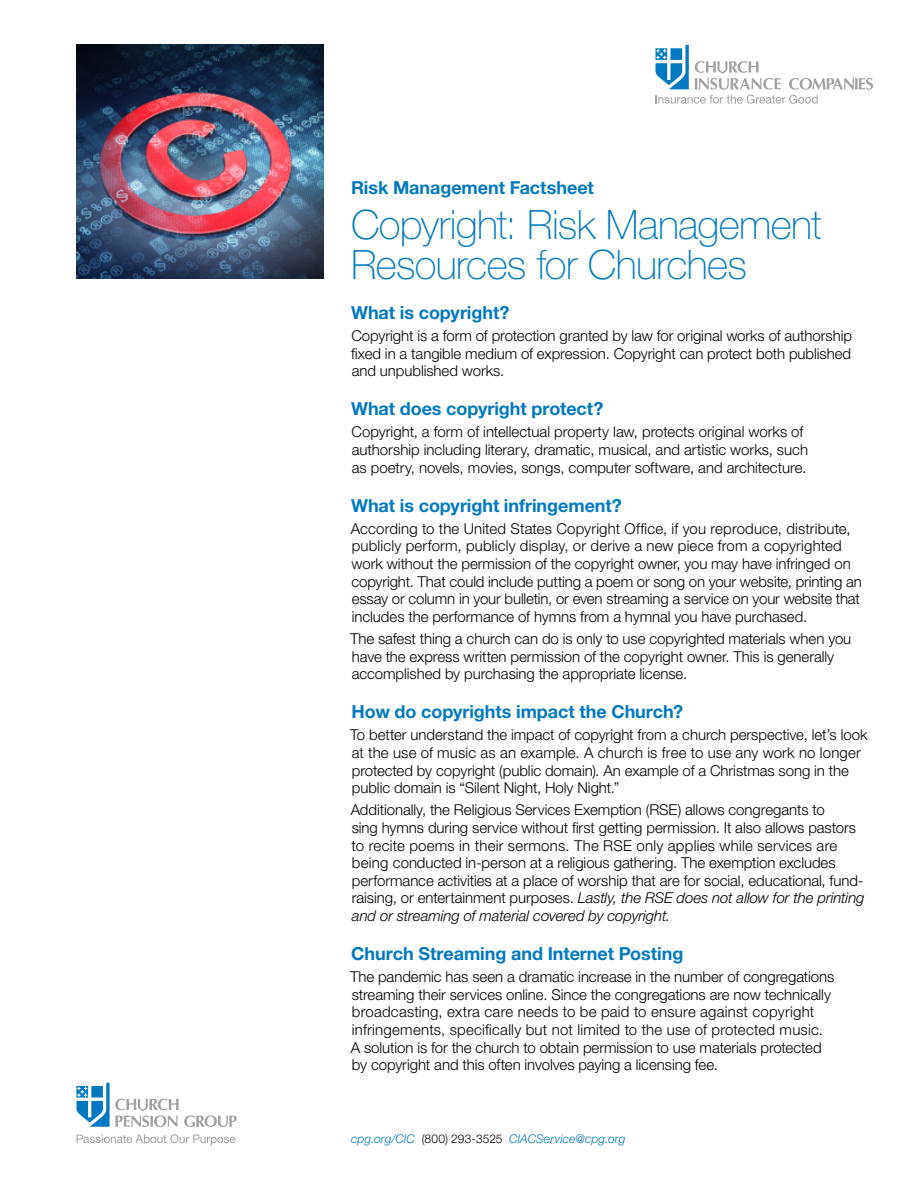
<style>
.page{position:relative;width:918px;height:1188px;background:#fff}
.page>*{position:absolute;margin:0;border:0;box-sizing:border-box;transform-origin:0 0}
.t1{font:100 40.5px/40.5px "Helvetica Neue LT Std";letter-spacing:-.015em;color:#0079c1}
.t2{font:700 18px "Helvetica Neue LT Std";letter-spacing:-.005em;color:#0079c1}
.t3{font:300 15px/17.7px "Helvetica Neue LT Std";letter-spacing:-.005em;color:#000}
.t4{font:italic 300 12px "Helvetica Neue LT Std";letter-spacing:.01em;color:#0079c1}
.s1{font-style:italic}
.s2{font-style:normal;color:#000}
</style>
<div class="page">
<svg style="left:656px;top:45px;width:217px;height:59px"></svg>
<svg style="left:76px;top:1083px;width:161px;height:44px"></svg>
<svg style="left:77px;top:1134px;width:159px;height:11px"></svg>
<img style="left:76px;top:45px;width:248px;height:234px">
<p class="t2" style="left:351px;top:176px;width:244px">Risk Management Factsheet</p>
<h1 class="t1" style="left:351px;top:204px;width:472px">Copyright: Risk Management<br>Resources for Churches</h1>
<p class="t2" style="left:351px;top:301px;width:160px">What is copyright?</p>
<p class="t3" style="left:351px;top:326px;width:502px;text-align:justify">Copyright is a form of protection granted by law for original works of authorship fixed in a tangible medium of expression. Copyright can protect both published and unpublished works.</p>
<p class="t2" style="left:351px;top:398px;width:254px">What does copyright protect?</p>
<p class="t3" style="left:351px;top:423px;width:458px">Copyright, a form of intellectual property law, protects original works of authorship including literary, dramatic, musical, and artistic works, such as poetry, novels, movies, songs, computer software, and architecture.</p>
<p class="t2" style="left:351px;top:494px;width:272px">What is copyright infringement?</p>
<p class="t3" style="left:351px;top:519px;width:513px">According to the United States Copyright Office, if you reproduce, distribute, publicly perform, publicly display, or derive a new piece from a copyrighted work without the permission of the copyright owner, you may have infringed on copyright. That could include putting a poem or song on your website, printing an essay or column in your bulletin, or even streaming a service on your website that includes the performance of hymns from a hymnal you have purchased.</p>
<p class="t3" style="left:350px;top:629px;width:503px">The safest thing a church can do is only to use copyrighted materials when you have the express written permission of the copyright owner. This is generally accomplished by purchasing the appropriate license.</p>
<p class="t2" style="left:352px;top:701px;width:333px">How do copyrights impact the Church?</p>
<p class="t3" style="left:350px;top:726px;width:519px">To better understand the impact of copyright from a church perspective, let’s look at the use of music as an example. A church is free to use any work no longer protected by copyright (public domain). An example of a Christmas song in the public domain is “Silent Night, Holy Night.”</p>
<p class="t3" style="left:351px;top:801px;width:515px">Additionally, the Religious Services Exemption (RSE) allows congregants to<br>sing hymns during service without first getting permission. It also allows pastors to recite poems in their sermons. The RSE only applies while services are being conducted in-person at a religious gathering. The exemption excludes performance activities at a place of worship that are for social, educational, fund&shy;raising, or entertainment purposes. <span class="s1">Lastly, the RSE does not allow for the printing and or streaming of material covered by copyright.</span></p>
<p class="t2" style="left:351px;top:943px;width:334px">Church Streaming and Internet Posting</p>
<p class="t3" style="left:350px;top:968px;width:486px">The pandemic has seen a dramatic increase in the number of congregations streaming their services online. Since the congregations are now technically broadcasting, extra care needs to be paid to ensure against copyright infringements, specifically but not limited to the use of protected music.<br>A solution is for the church to obtain permission to use materials protected by copyright and this often involves paying a licensing fee.</p>
<p class="t4" style="left:351px;top:1132px;width:276px">cpg.org/CIC <span class="s2">(800) 293-3525</span> CIACService@cpg.org</p>
</div>
